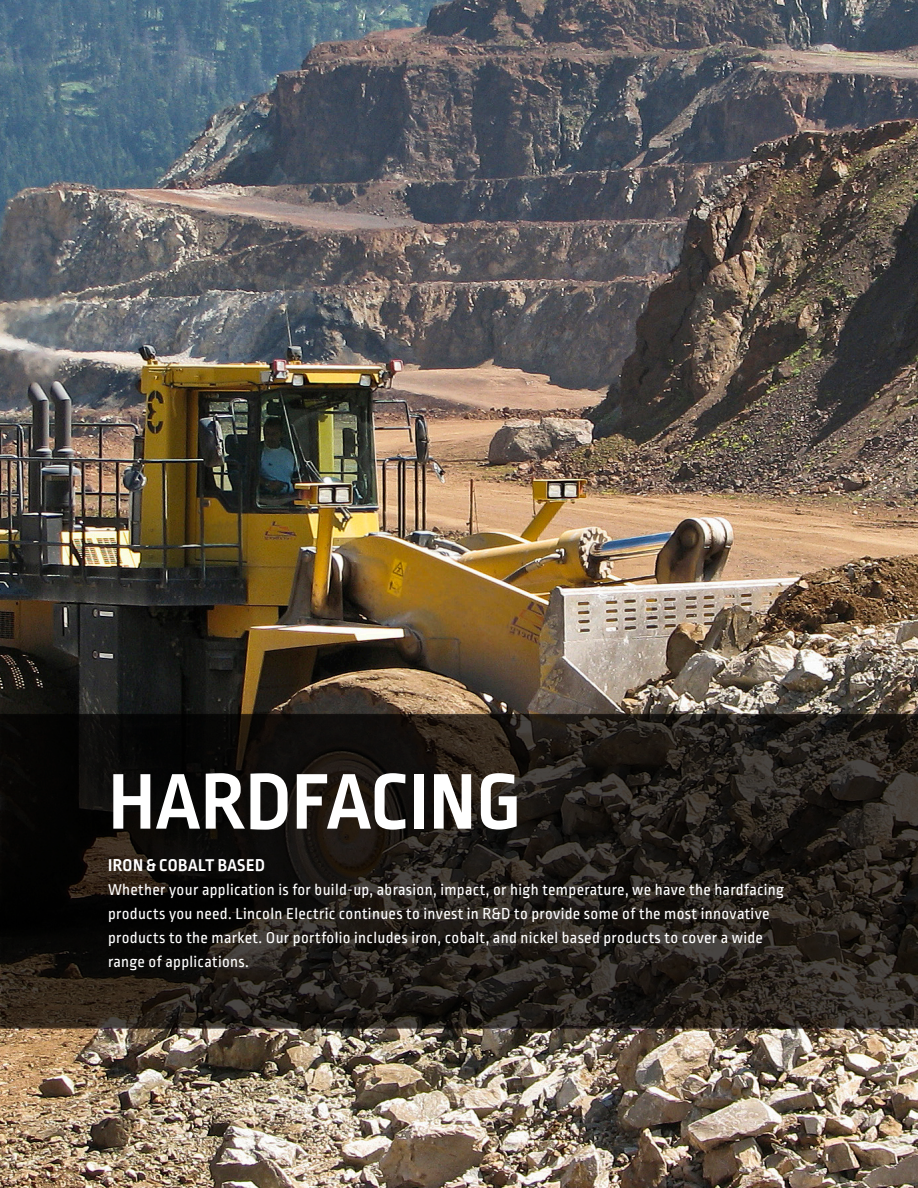
<style>
.page{position:relative;width:918px;height:1188px;background:#fff}
.page>*{position:absolute;margin:0;border:0;box-sizing:border-box;transform-origin:0 0}
.t1{font:700 83.1px "Ropa Sans Pro";letter-spacing:.01em;color:#fff}
.t2{font:700 18px "Ropa Sans Pro";letter-spacing:.03em;color:#fff}
.t3{font:16.5px/24px "Ropa Sans Pro";letter-spacing:.02em;color:#fff}
</style>
<div class="page">
<img style="left:0;top:0;width:918px;height:1188px">
<svg style="left:0;top:714px;width:918px;height:315px;background:#1e1915"></svg>
<p class="t1" style="left:109px;top:754px;width:414px">HARDFACING</p>
<p class="t2" style="left:108px;top:855px;width:158px">IRON &amp; COBALT BASED</p>
<p class="t3" style="left:108px;top:879px;width:678px">Whether your application is for build-up, abrasion, impact, or high temperature, we have the hardfacing products you need. Lincoln Electric continues to invest in R&amp;D to provide some of the most innovative products to the market. Our portfolio includes iron, cobalt, and nickel based products to cover a wide range of applications.</p>
</div>
